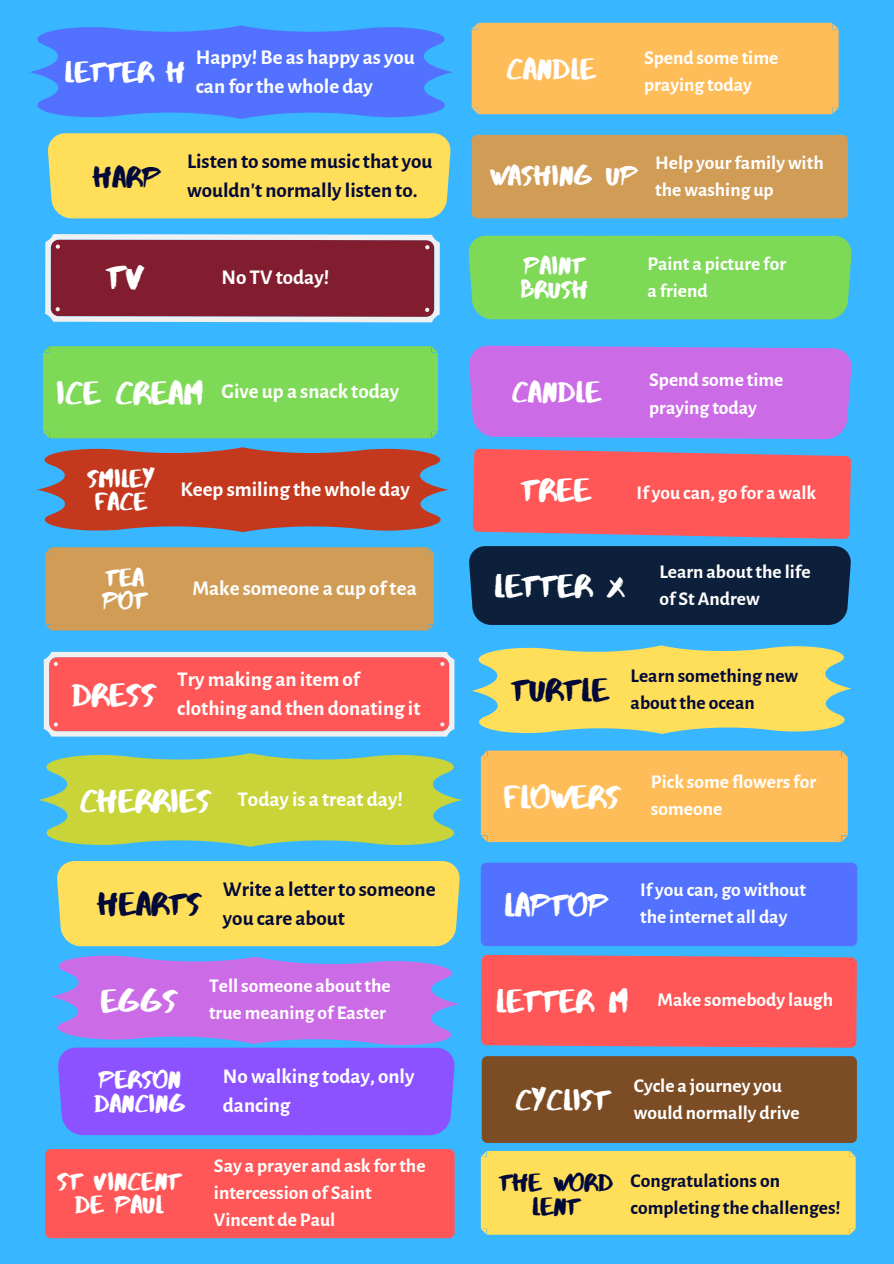
<style>
.page{position:relative;width:894px;height:1264px;background:#fff}
.page>*{position:absolute;margin:0;border:0;box-sizing:border-box;transform-origin:0 0}
.t1{font:36px "Abys";color:#fff}
.t2{font:33px "Abys";color:#fff}
.t3{font:33px "Abys";color:#020939}
.t4{font:30px "Abys";color:#fff}
.t5{font:30px "Abys";color:#020939}
.t6{font:28.5px "Abys";color:#fff}
.t7{font:25.5px "Abys";color:#fff}
.t8{font:25.5px/23.7px "Abys";color:#020939;text-align:center}
.t9{font:700 21px/29.2px "Alegreya Sans";color:#fff}
.t10{font:700 21px/29.2px "Alegreya Sans";color:#020939}
.t11{font:700 19.5px/27px "Alegreya Sans";color:#fff}
.t12{font:700 19.5px/27px "Alegreya Sans";color:#020939}
</style>
<div class="page">
<div style="left:0;top:0;width:893px;height:1263px;background:#38b6ff"></div>
<svg style="left:45px;top:234px;width:394px;height:88px;background:#903d4e"></svg>
<div style="left:43px;top:346px;width:395px;height:92px;background:#7ed957"></div>
<svg style="left:37px;top:447px;width:411px;height:85px"></svg>
<div style="left:45px;top:547px;width:389px;height:83px;background:#d19c56"></div>
<svg style="left:44px;top:652px;width:410px;height:84px;background:#fb6c6d"></svg>
<svg style="left:39px;top:753px;width:422px;height:93px;background:#b2cf58"></svg>
<div style="left:57px;top:861px;width:403px;height:85px;background:#ffde59"></div>
<svg style="left:51px;top:955px;width:408px;height:180px;background:#9a69f4"></svg>
<div style="left:45px;top:1148px;width:409px;height:90px;background:#ff5757;border-radius:6px"></div>
<div style="left:468px;top:236px;width:383px;height:83px;background:#7ed957"></div>
<div style="left:469px;top:345px;width:383px;height:94px;background:#cb6ce6"></div>
<svg style="left:472px;top:448px;width:378px;height:91px;background:#ec5f66"></svg>
<div style="left:469px;top:546px;width:382px;height:79px;background:#0d203b"></div>
<svg style="left:472px;top:645px;width:379px;height:89px"></svg>
<div style="left:480px;top:750px;width:367px;height:92px;background:#ffbd59"></div>
<div style="left:480px;top:862px;width:377px;height:84px;background:#5271ff;border-radius:5px"></div>
<div style="left:480px;top:954px;width:376px;height:93px;background:#ff5757"></div>
<div style="left:481px;top:1056px;width:375px;height:86px;background:#7c4d25;border-radius:6px"></div>
<div style="left:480px;top:1150px;width:375px;height:84px;background:#ffde59"></div>
<svg style="left:30px;top:25px;width:422px;height:94px"></svg>
<div style="left:47px;top:133px;width:404px;height:85px;background:#ffde59"></div>
<div style="left:471px;top:23px;width:367px;height:91px;background:#ffbd59"></div>
<div style="left:471px;top:135px;width:376px;height:83px;background:#d19c56;border-radius:5px"></div>
<p class="t9" style="left:196px;top:43px;width:220px">Happy! Be as happy as you can forthewhole day</p>
<p class="t4" style="left:64px;top:54px;width:123px">LETTER H</p>
<p class="t11" style="left:643px;top:45px;width:136px">Spend some time praying today</p>
<p class="t4" style="left:506px;top:50px;width:91px">CANDLE</p>
<p class="t5" style="left:94px;top:158px;width:68px">HARP</p>
<p class="t10" style="left:187px;top:147px;width:247px">Listen to some musicthat you wouldn't normally listen to.</p>
<p class="t6" style="left:489px;top:158px;width:149px">WASHING UP</p>
<p class="t11" style="left:655px;top:149px;width:170px">Help yourfamilywith thewashing up</p>
<p class="t1" style="left:107px;top:255px;width:40px">TV</p>
<p class="t9" style="left:221px;top:263px;width:109px">No TV today!</p>
<p class="t2" style="left:56px;top:373px;width:149px">ICE CREAM</p>
<p class="t9" style="left:221px;top:377px;width:179px">Give up a snack today</p>
<p class="t7" style="left:523px;top:250px;width:63px">PAINT</p>
<p class="t7" style="left:520px;top:274px;width:69px">BRUSH</p>
<p class="t11" style="left:647px;top:250px;width:140px">Paint a picture for a friend</p>
<p class="t4" style="left:511px;top:374px;width:91px">CANDLE</p>
<p class="t11" style="left:649px;top:367px;width:136px">Spend some time praying today</p>
<p class="t7" style="left:87px;top:462px;width:69px">SMILEY</p>
<p class="t7" style="left:95px;top:486px;width:53px">FACE</p>
<p class="t7" style="left:105px;top:561px;width:40px">TEA</p>
<p class="t7" style="left:103px;top:585px;width:46px">POT</p>
<p class="t9" style="left:180px;top:474px;width:231px">Keep smiling thewhole day</p>
<p class="t2" style="left:521px;top:470px;width:71px">TREE</p>
<p class="t11" style="left:636px;top:480px;width:181px">If you can, go for awalk</p>
<p class="t9" style="left:192px;top:574px;width:226px">Make someone a cup oftea</p>
<p class="t2" style="left:494px;top:566px;width:132px">LETTER X</p>
<p class="t11" style="left:659px;top:558px;width:153px">Learn aboutthe life of St Andrew</p>
<p class="t2" style="left:72px;top:674px;width:86px">DRESS</p>
<p class="t9" style="left:177px;top:664px;width:245px">Try making an item of clothing and then donating it</p>
<p class="t3" style="left:511px;top:670px;width:99px">TURTLE</p>
<p class="t12" style="left:630px;top:662px;width:169px">Learn something new aboutthe ocean</p>
<p class="t2" style="left:79px;top:780px;width:133px">CHERRIES</p>
<p class="t9" style="left:237px;top:784px;width:167px">Today is a treat day!</p>
<p class="t2" style="left:503px;top:776px;width:119px">FLOWERS</p>
<p class="t11" style="left:650px;top:769px;width:167px">Pick some flowersfor someone</p>
<p class="t3" style="left:98px;top:884px;width:105px">HEARTS</p>
<p class="t10" style="left:223px;top:874px;width:214px">Write a letterto someone you care about</p>
<p class="t2" style="left:504px;top:884px;width:106px">LAPTOP</p>
<p class="t11" style="left:640px;top:877px;width:167px">If you can, gowithout the internet all day</p>
<p class="t2" style="left:100px;top:980px;width:78px">EGGS</p>
<p class="t11" style="left:209px;top:973px;width:183px">Tellsomeone aboutthe true meaning of Easter</p>
<p class="t2" style="left:495px;top:980px;width:134px">LETTER M</p>
<p class="t11" style="left:657px;top:986px;width:177px">Make somebody laugh</p>
<p class="t7" style="left:99px;top:1063px;width:84px">PERSON</p>
<p class="t7" style="left:94px;top:1087px;width:93px">DANCING</p>
<p class="t7" style="left:57px;top:1165px;width:125px">ST VINCENT</p>
<p class="t7" style="left:75px;top:1189px;width:90px">DE PAUL</p>
<p class="t9" style="left:223px;top:1061px;width:193px">Nowalking today, only dancing</p>
<p class="t11" style="left:214px;top:1152px;width:213px">Say a prayer and ask forthe intercession of Saint<br>Vincent de Paul</p>
<p class="t4" style="left:515px;top:1081px;width:96px">CYCLIST</p>
<p class="t11" style="left:633px;top:1072px;width:167px">Cycle a journey you would normally drive</p>
<p class="t8" style="left:499px;top:1170px;width:115px">THE WORD<br>LENT</p>
<p class="t12" style="left:630px;top:1167px;width:211px">Congratulations on completing the challenges!</p>
</div>
